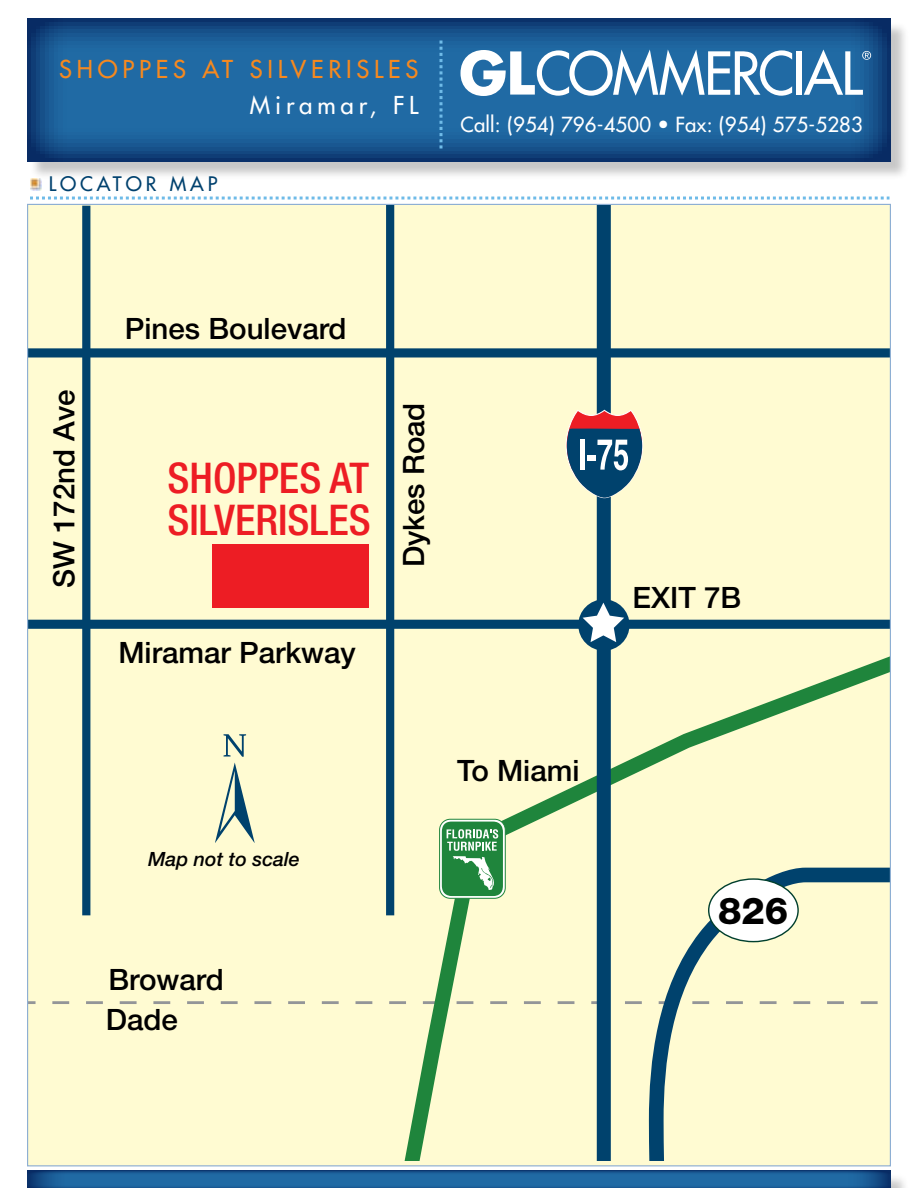
<style>
.page{position:relative;width:918px;height:1188px;background:#fff}
.page>*{position:absolute;margin:0;border:0;box-sizing:border-box;transform-origin:0 0}
.t1{font:500 condensed 42.45px/42.2px "Helvetica Neue LT Std";color:#ed1d24}
.t2{font:800 37.2px "Helvetica Neue LT Std";color:#000}
.t3{font:500 29.4px/40.8px "Helvetica Neue LT Std";color:#000}
.t4{font:500 24px "Futura Std";letter-spacing:.2em;color:#f6891f}
.t5{font:500 24px "Futura Std";letter-spacing:.2em;color:#fff}
.t6{font:500 20.25px "Futura Std";letter-spacing:.01em;color:#fff}
.t7{font:italic 500 19.65px "Helvetica Neue LT Std";color:#000}
.t8{font:500 19.5px "Futura Std";color:#00416e}
</style>
<div class="page">
<div style="left:28px;top:204px;width:862px;height:962px;background:#fffbd2"></div>
<svg style="left:29px;top:1001px;width:344px;height:3px"></svg>
<svg style="left:215px;top:734px;width:40px;height:109px"></svg>
<svg style="left:388px;top:641px;width:501px;height:520px"></svg>
<div style="left:28px;top:620px;width:862px;height:9px;background:#00426d"></div>
<div style="left:28px;top:348px;width:862px;height:9px;background:#00426d"></div>
<div style="left:386px;top:204px;width:8px;height:711px;background:#00426d"></div>
<div style="left:82px;top:206px;width:8px;height:709px;background:#00426d"></div>
<div style="left:212px;top:544px;width:156px;height:63px;background:#ed1d24"></div>
<div style="left:597px;top:204px;width:14px;height:957px;background:#00426d"></div>
<svg style="left:565px;top:409px;width:78px;height:90px"></svg>
<svg style="left:578px;top:599px;width:52px;height:52px"></svg>
<svg style="left:583px;top:603px;width:41px;height:39px"></svg>
<svg style="left:440px;top:819px;width:65px;height:79px"></svg>
<div style="left:439px;top:819px;width:66px;height:79px;border:1px solid #1f853c;border-radius:11px"></div>
<div style="left:442px;top:822px;width:61px;height:74px;background:#1f853c;border-radius:10px"></div>
<svg style="left:447px;top:829px;width:51px;height:61px"></svg>
<div style="left:29px;top:21px;width:880px;height:159px;background:#000;opacity:.22"></div>
<img style="left:27px;top:19px;width:864px;height:143px">
<svg style="left:440px;top:40px;width:2px;height:108px"></svg>
<svg style="left:461px;top:50px;width:331px;height:46px"></svg>
<div style="left:796px;top:51px;width:6px;height:44px;background:#fff"></div>
<svg style="left:804px;top:50px;width:67px;height:45px"></svg>
<svg style="left:30px;top:197px;width:860px;height:3px"></svg>
<svg style="left:30px;top:179px;width:12px;height:12px"></svg>
<div style="left:29px;top:1173px;width:880px;height:15px;background:#000;opacity:.22"></div>
<img style="left:27px;top:1171px;width:864px;height:17px">
<p class="t4" style="left:59px;top:54px;width:361px">SHOPPES AT SILVERISLES</p>
<p class="t5" style="left:250px;top:90px;width:170px">Miramar, FL</p>
<p class="t8" style="left:49px;top:172px;width:17px">locator</p>
<p class="t8" style="left:170px;top:172px;width:17px">map</p>
<p class="t6" style="left:460px;top:112px;width:404px">Call: (954) 796-4500 • Fax: (954) 575-5283</p>
<p class="t3" style="left:43px;top:588px;width:200px;rotate:-90deg">SW 172nd Ave</p>
<p class="t3" style="left:125px;top:308px;width:223px">Pines Boulevard</p>
<h1 class="t1" style="left:167px;top:456px;width:205px">SHOPPES AT<br>SILVERISLES</h1>
<p class="t3" style="left:118px;top:632px;width:239px">Miramar Parkway</p>
<p class="t3" style="left:393px;top:567px;width:166px;rotate:-90deg">Dykes Road</p>
<p class="t7" style="left:148px;top:847px;width:153px">Map not to scale</p>
<p class="t3" style="left:457px;top:750px;width:124px">To Miami</p>
<p class="t3" style="left:106px;top:959px;width:119px">Broward<br>Dade</p>
<p class="t3" style="left:633px;top:577px;width:110px">EXIT 7B</p>
<p class="t2" style="left:718px;top:888px;width:72px">826</p>
</div>
